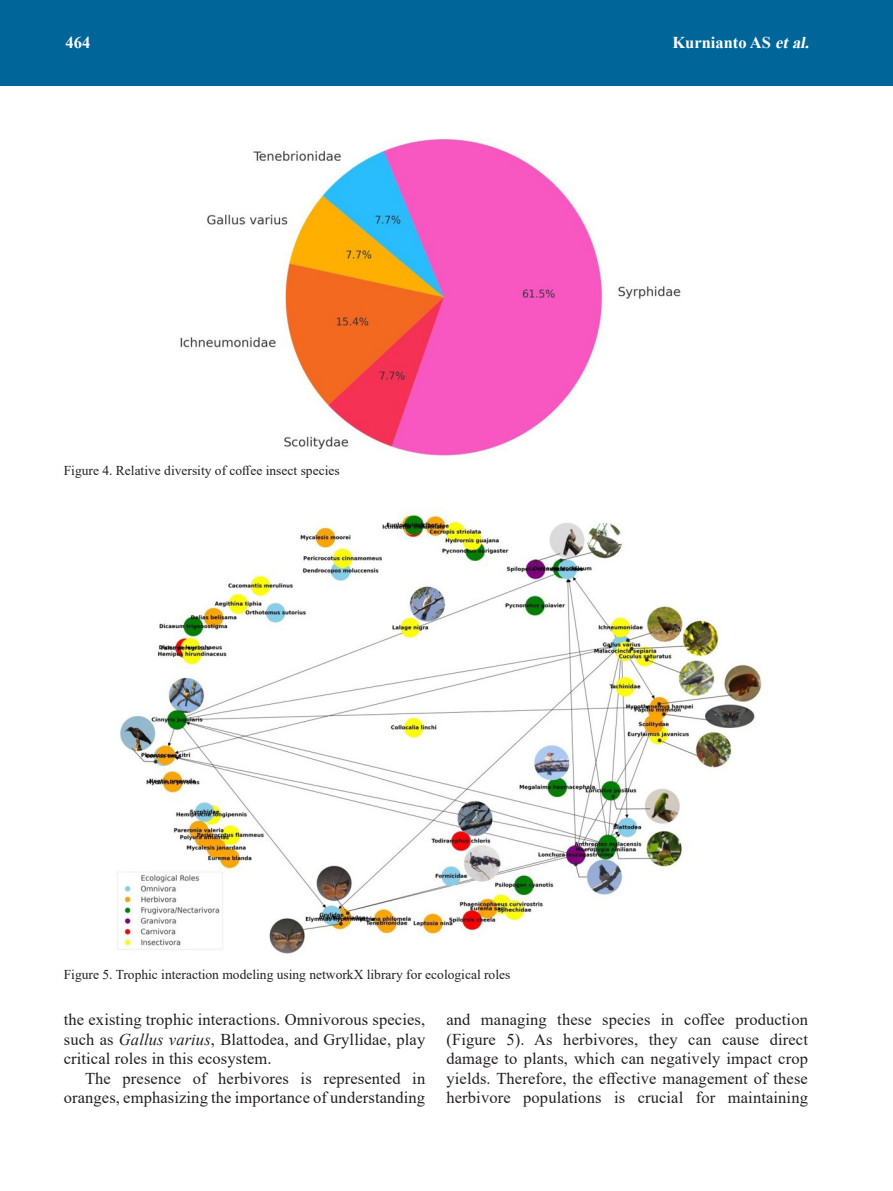
<style>
.page{position:relative;width:893px;height:1191px;background:#fff}
.page>*{position:absolute;margin:0;border:0;box-sizing:border-box;transform-origin:0 0}
.t1{font:16.5px/19.5px "Times New Roman";letter-spacing:.005em;color:#231f20;text-align:justify}
.t2{font:700 16.5px "Times New Roman";color:#fff}
.t3{font:13.5px "Times New Roman";color:#231f20}
.s1{font-style:italic}
</style>
<div class="page">
<img style="left:180px;top:138px;width:501px;height:318px">
<img style="left:117px;top:512px;width:645px;height:442px">
<div style="left:0;top:0;width:893px;height:85px;background:#069"></div>
<p class="t2" style="left:66px;top:31px;width:26px">464</p>
<p class="t2" style="left:672px;top:31px;width:143px">Kurnianto AS <span class="s1">etal.</span></p>
<p class="t3" style="left:64px;top:461px;width:277px">Figure 4. Relative diversity of coffee insect species</p>
<p class="t3" style="left:64px;top:964px;width:448px">Figure 5. Trophic interaction modeling using networkX library for ecological roles</p>
<p class="t1" style="left:64px;top:1009px;width:363px">the existing trophic interactions. Omnivorous species, such as <span class="s1">Gallus varius</span>, Blattodea, and Gryllidae, play critical roles in this ecosystem.</p>
<p class="t1" style="left:64px;top:1068px;width:363px;text-align:right">The presence of herbivores is represented in oranges, emphasizing the importance of understanding</p>
<p class="t1" style="left:446px;top:1009px;width:363px">and managing these species in coffee production (Figure 5). As herbivores, they can cause direct damage to plants, which can negatively impact crop yields. Therefore, the effective management of these herbivore populations is crucial for maintaining</p>
</div>
